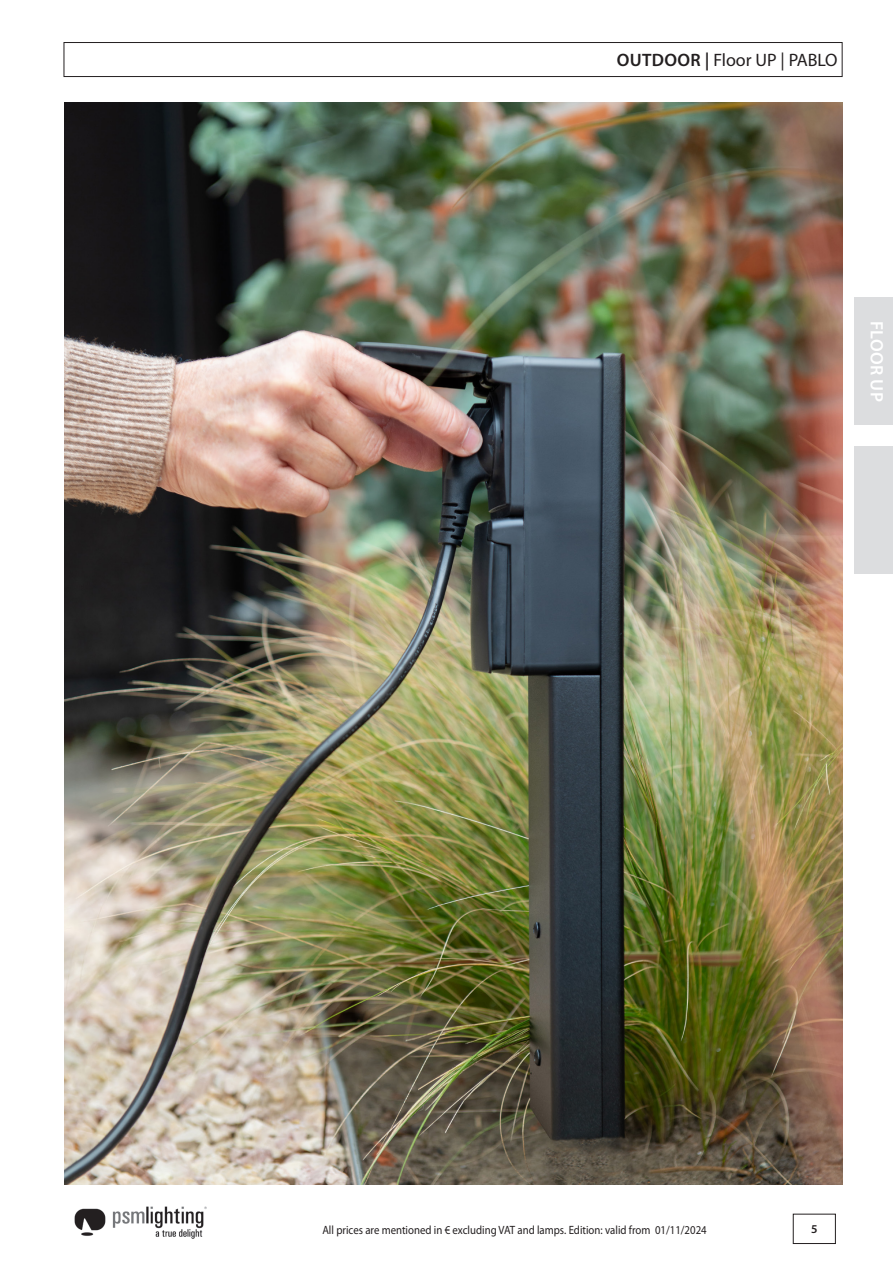
<style>
.page{position:relative;width:893px;height:1263px;background:#fff}
.page>*{position:absolute;margin:0;border:0;box-sizing:border-box;transform-origin:0 0}
.header_rechts{font:18px "Myriad Pro";color:#231f20}
.header_midden{font:600 18px "Myriad Pro";letter-spacing:.015em;color:#fff}
.omschrijving{font:12px "Myriad Pro";color:#231f20;scale:.9 1}
.t1{font:600 12px "Myriad Pro";color:#231f20}
.s1{font-weight:600}
</style>
<div class="page">
<div style="left:793px;top:1214px;width:43px;height:30px;border:1px solid #231f20"></div>
<img style="left:74px;top:1206px;width:133px;height:33px">
<div style="left:64px;top:42px;width:778px;height:35px;border:1px solid #231f20"></div>
<div style="left:855px;top:298px;width:38px;height:127px;background:#dcdddf"></div>
<div style="left:855px;top:446px;width:38px;height:128px;background:#dcdddf"></div>
<img style="left:65px;top:103px;width:777px;height:1081px">
<p class="header_rechts" style="left:617px;top:49px;width:222px"><span class="s1">OUTDOOR |</span> Floor UP | PABLO</p>
<p class="header_midden" style="left:888px;top:321px;width:82px;rotate:90deg">FLOOR UP</p>
<p class="omschrijving" style="left:322px;top:1223px;width:429px">All prices are mentioned in € excluding VAT and lamps. Edition: valid from 01/11/2024</p>
<p class="t1" style="left:811px;top:1222px;width:8px">5</p>
</div>
